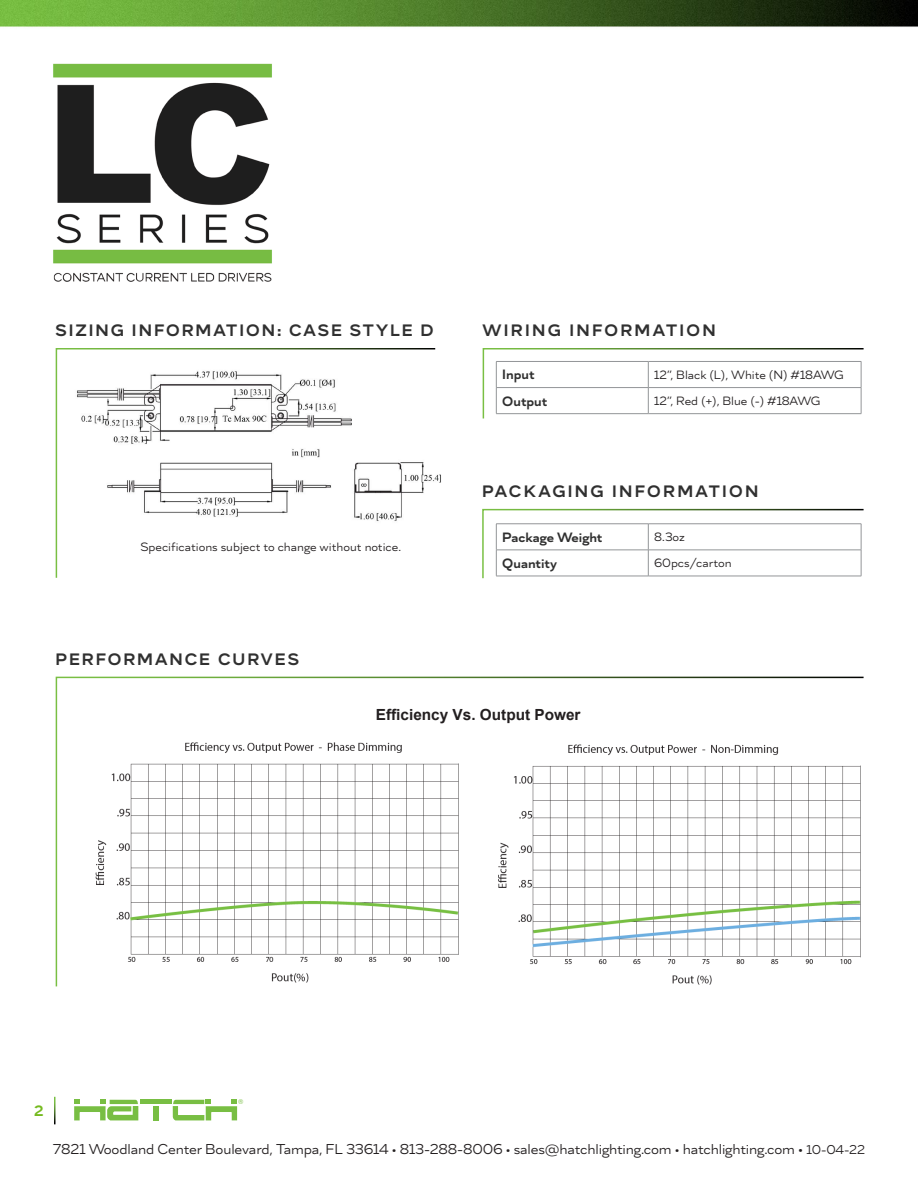
<style>
.page{position:relative;width:918px;height:1188px;background:#fff}
.page>*{position:absolute;margin:0;border:0;box-sizing:border-box;transform-origin:0 0}
.t1{font:700 16.5px "Skie Wide";letter-spacing:.12em;color:#303030}
.t2{font:700 16.5px "Skie Wide";letter-spacing:.14em;color:#303030}
.t3{font:700 15.3px "Arial";color:#231f20}
.t4{font:700 15px "Skie Wide";color:#75ba1f}
.t5{font:14.25px "Skie Wide";letter-spacing:-.01em;color:#231f20}
.t6{font:700 13.5px "Skie Wide";color:#2f2f2f}
.t7{font:12px "Skie Wide";color:#231f20}
.t8{font:6.6px "Helvetica";color:#78be43}
.s1{font-size:15px}
.s2{font-size:12.75px}
</style>
<div class="page">
<hr style="left:140px;top:1100px;width:32px;height:4px;background:#78be43">
<div style="left:153px;top:1106px;width:5px;height:14px;background:#78be43"></div>
<svg style="left:74px;top:1100px;width:64px;height:20px"></svg>
<svg style="left:173px;top:1100px;width:64px;height:20px"></svg>
<img style="left:1px;top:1px;width:917px;height:26px">
<svg style="left:55px;top:348px;width:381px;height:230px"></svg>
<svg style="left:482px;top:508px;width:382px;height:71px"></svg>
<img style="left:53px;top:63px;width:219px;height:219px">
<svg style="left:482px;top:348px;width:382px;height:71px"></svg>
<hr style="left:496px;top:413px;width:152px;height:1px;background:#939598">
<hr style="left:648px;top:413px;width:213px;height:1px;background:#939598">
<svg style="left:55px;top:676px;width:809px;height:311px"></svg>
<img style="left:72px;top:363px;width:369px;height:169px">
<img style="left:81px;top:734px;width:783px;height:253px">
<h1 class="t1" style="left:56px;top:324px;width:380px">SIZING INFORMATION: CASE STYLE D</h1>
<h1 class="t2" style="left:483px;top:324px;width:235px">WIRING INFORMATION</h1>
<p class="t7" style="left:140px;top:542px;width:262px">Specifications subject to change without notice.</p>
<h1 class="t1" style="left:56px;top:652px;width:245px">PERFORMANCE CURVES</h1>
<p class="t6" style="left:502px;top:369px;width:34px">Input</p>
<p class="t7" style="left:654px;top:370px;width:191px">12”, Black (L), White (N) #18AWG</p>
<p class="t6" style="left:502px;top:396px;width:46px">Output</p>
<p class="t7" style="left:654px;top:396px;width:168px">12”, Red (+), Blue (-) #18AWG</p>
<h1 class="t2" style="left:482px;top:485px;width:278px">PACKAGING INFORMATION</h1>
<p class="t6" style="left:502px;top:532px;width:102px">Package Weight</p>
<p class="t7" style="left:654px;top:532px;width:32px">8.3oz</p>
<p class="t6" style="left:502px;top:558px;width:56px">Quantity</p>
<p class="t7" style="left:654px;top:558px;width:79px">60pcs/carton</p>
<p class="t3" style="left:376px;top:704px;width:206px">Efficiency Vs. Output Power</p>
<p class="t4" style="left:34px;top:1105px;width:11px">2</p>
<p class="t8" style="left:238px;top:1098px;width:6px">®</p>
<p class="t5" style="left:53px;top:1143px;width:814px">7821 Woodland Center Boulevard, Tampa, FL 33614 • 813-288-8006 • sales@hatchlighting.com • hatchlighting.com <span class="s1">•</span> <span class="s2">10-04-22</span></p>
</div>
